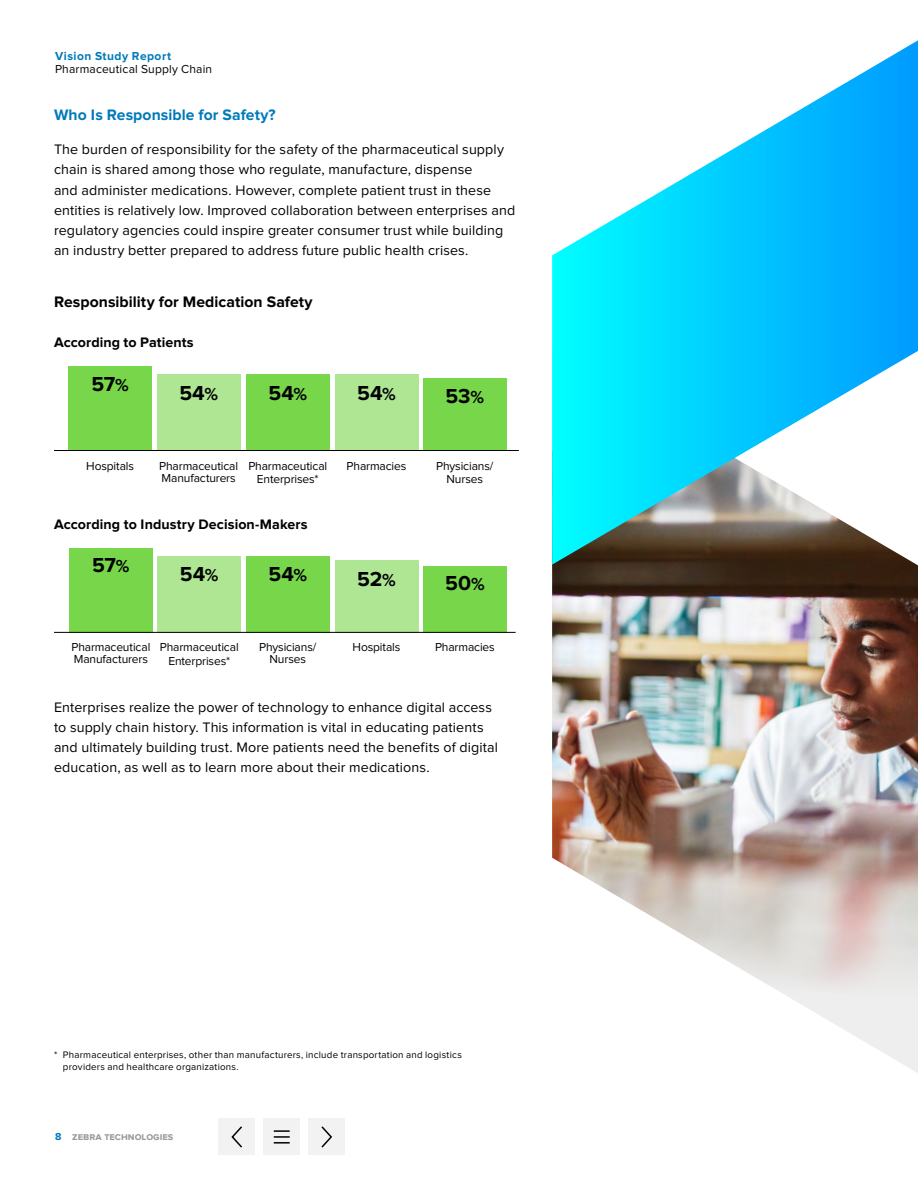
<style>
.page{position:relative;width:918px;height:1188px;background:#fff}
.page>*{position:absolute;margin:0;border:0;box-sizing:border-box;transform-origin:0 0}
.t1{font:700 21px "Proxima Nova";color:#000101}
.t2{font:700 15.75px "Proxima Nova";letter-spacing:.005em;color:#000101}
.t3{font:700 15.75px "Proxima Nova";letter-spacing:.005em;color:#007aba}
.t4{font:14.25px/20.2px "Proxima Nova";letter-spacing:.01em;color:#000101}
.t5{font:700 14.25px "Proxima Nova";letter-spacing:.005em;color:#000101}
.t6{font:12px/12px "Proxima Nova";letter-spacing:-.01em;color:#000101;text-align:center}
.t7{font:12px "Proxima Nova";letter-spacing:.015em;color:#000101}
.t8{font:700 12px "Proxima Nova";letter-spacing:.04em;color:#007aba}
.t9{font:700 10.5px "Proxima Nova";color:#999}
.t10{font:9.75px/12px "Proxima Nova";letter-spacing:.02em;color:#000101}
.s1{font-size:18px}
.s2{color:#007aba}
</style>
<div class="page">
<div style="left:309px;top:1119px;width:36px;height:36px;background:#f2f2f2"></div>
<svg style="left:321px;top:1126px;width:11px;height:22px"></svg>
<div style="left:219px;top:1119px;width:36px;height:36px;background:#f2f2f2"></div>
<svg style="left:231px;top:1126px;width:11px;height:22px"></svg>
<div style="left:264px;top:1119px;width:36px;height:36px;background:#f2f2f2"></div>
<svg style="left:274px;top:1130px;width:16px;height:14px"></svg>
<div style="left:68px;top:366px;width:84px;height:85px;background:#78d64b"></div>
<div style="left:69px;top:548px;width:84px;height:85px;background:#78d64b"></div>
<div style="left:157px;top:375px;width:84px;height:76px;background:#aee693"></div>
<div style="left:157px;top:556px;width:84px;height:77px;background:#aee693"></div>
<div style="left:246px;top:375px;width:84px;height:76px;background:#78d64b"></div>
<div style="left:246px;top:556px;width:84px;height:77px;background:#78d64b"></div>
<div style="left:335px;top:375px;width:83px;height:76px;background:#aee693"></div>
<div style="left:335px;top:561px;width:83px;height:72px;background:#aee693"></div>
<div style="left:423px;top:378px;width:84px;height:73px;background:#78d64b"></div>
<div style="left:423px;top:566px;width:84px;height:67px;background:#78d64b"></div>
<hr style="left:54px;top:632px;width:462px;height:1px;background:#000101">
<svg style="left:798px;top:1002px;width:120px;height:71px;fill:#f3f3f3"></svg>
<img style="left:552px;top:565px;width:366px;height:437px">
<svg style="left:552px;top:40px;width:366px;height:525px"></svg>
<hr style="left:54px;top:450px;width:465px;height:1px;background:#000101">
<p class="t8" style="left:55px;top:50px;width:117px">Vision Study Report</p>
<p class="t7" style="left:55px;top:63px;width:159px">Pharmaceutical Supply Chain</p>
<p class="t3" style="left:54px;top:106px;width:223px">Who Is Responsible for Safety?</p>
<p class="t4" style="left:54px;top:140px;width:463px">The burden of responsibility for the safety of the pharmaceutical supply chain is shared among those who regulate, manufacture, dispense<br>and administer medications. However, complete patient trust in these entities is relatively low. Improved collaboration between enterprises and regulatory agencies could inspire greater consumer trust while building an industry better prepared to address future public health crises.</p>
<p class="t2" style="left:54px;top:293px;width:260px">Responsibility for Medication Safety</p>
<p class="t5" style="left:54px;top:334px;width:141px">According to Patients</p>
<h1 class="t1" style="left:92px;top:372px;width:39px">57<span class="s1">%</span></h1>
<h1 class="t1" style="left:179px;top:381px;width:40px">54<span class="s1">%</span></h1>
<h1 class="t1" style="left:269px;top:381px;width:40px">54<span class="s1">%</span></h1>
<h1 class="t1" style="left:357px;top:381px;width:40px">54<span class="s1">%</span></h1>
<h1 class="t1" style="left:446px;top:384px;width:40px">53<span class="s1">%</span></h1>
<p class="t6" style="left:86px;top:460px;width:49px">Hospitals</p>
<p class="t6" style="left:159px;top:460px;width:80px;text-align:left">Pharmaceutical<br>Manufacturers</p>
<p class="t6" style="left:248px;top:459px;width:80px;line-height:13.5px">Pharmaceutical<br>Enterprises*</p>
<p class="t6" style="left:347px;top:460px;width:61px">Pharmacies</p>
<p class="t6" style="left:436px;top:459px;width:59px;line-height:13.5px">Physicians/<br>Nurses</p>
<p class="t5" style="left:54px;top:516px;width:255px">According to Industry Decision-Makers</p>
<h1 class="t1" style="left:92px;top:554px;width:39px">57<span class="s1">%</span></h1>
<h1 class="t1" style="left:180px;top:563px;width:40px">54<span class="s1">%</span></h1>
<h1 class="t1" style="left:269px;top:563px;width:40px">54<span class="s1">%</span></h1>
<h1 class="t1" style="left:357px;top:567px;width:40px">52<span class="s1">%</span></h1>
<h1 class="t1" style="left:445px;top:572px;width:41px">50<span class="s1">%</span></h1>
<p class="t6" style="left:71px;top:642px;width:80px;text-align:left">Pharmaceutical<br>Manufacturers</p>
<p class="t6" style="left:160px;top:641px;width:80px;line-height:13.5px">Pharmaceutical<br>Enterprises*</p>
<p class="t6" style="left:259px;top:642px;width:59px">Physicians/<br>Nurses</p>
<p class="t6" style="left:353px;top:642px;width:49px">Hospitals</p>
<p class="t6" style="left:435px;top:642px;width:61px">Pharmacies</p>
<p class="t4" style="left:54px;top:697px;width:446px">Enterprises realize the power of technology to enhance digital access to supply chain history. This information is vital in educating patients and ultimately building trust. More patients need the benefits of digital education, as well as to learn more about their medications.</p>
<p class="t10" style="left:63px;top:1049px;width:400px;text-indent:-9px">* Pharmaceutical enterprises, other than manufacturers, include transportation and logistics providers and healthcare organizations.</p>
<p class="t9" style="left:55px;top:1130px;width:120px"><span class="s2">8</span> zebra technologies</p>
</div>
